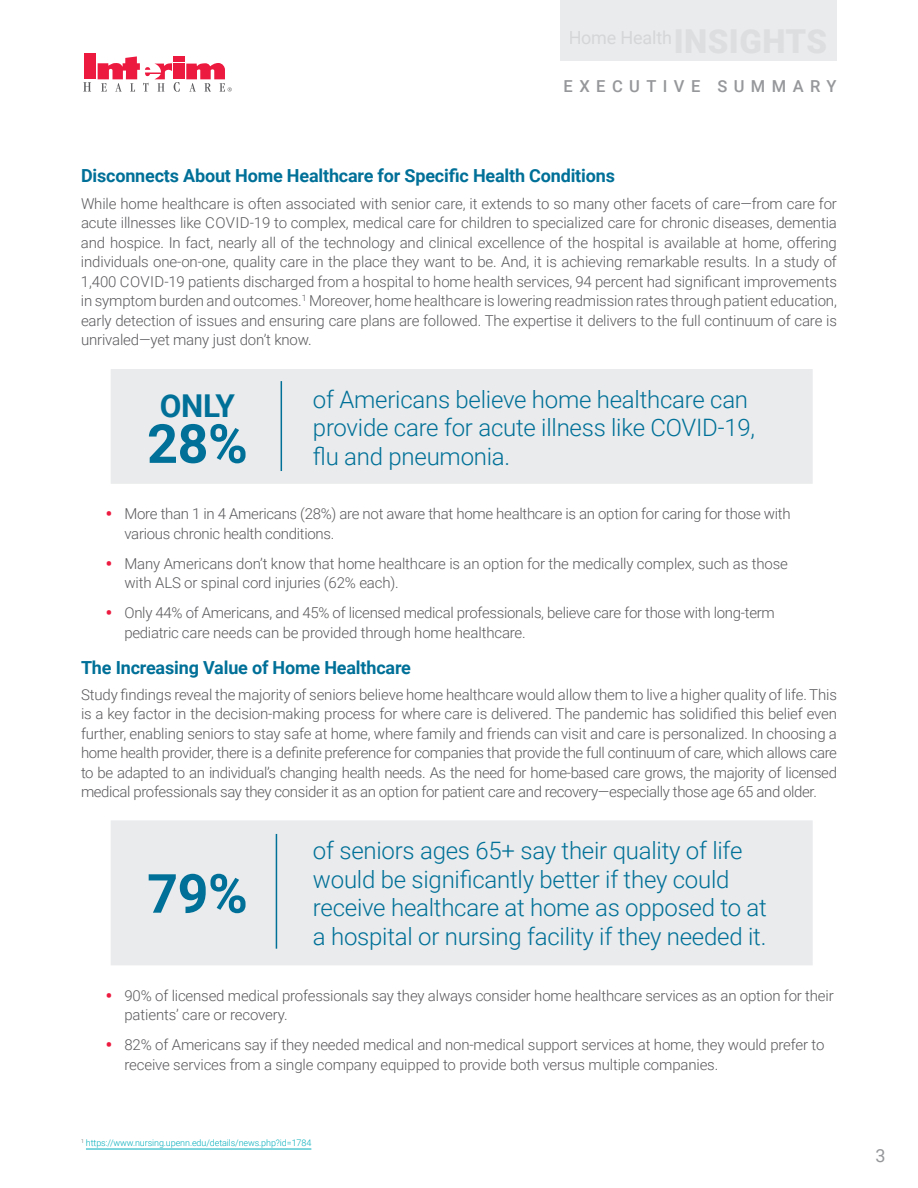
<style>
.page{position:relative;width:918px;height:1188px;background:#fff}
.page>*{position:absolute;margin:0;border:0;box-sizing:border-box;transform-origin:0 0}
.t1{font:700 54px "Roboto";color:#007098}
.t2{font:700 31.5px "Roboto";color:#007098}
.t3{font:300 24px/28.8px "Roboto";letter-spacing:-.01em;color:#007098}
.t4{font:700 18px "Roboto";letter-spacing:-.01em;color:#007098}
.t5{font:18px "Roboto";color:#95979a}
.t6{font:500 16.5px "Roboto";letter-spacing:.39em;color:#95979a}
.t7{font:300 15px/19.5px "Roboto";letter-spacing:-.01em;color:#5a5a5d}
.t8{font:300 9px "Roboto";letter-spacing:-.01em;color:#00adbb}
.s1{font-size:24px;color:#ed1a40}
</style>
<div class="page">
<div style="left:84px;top:53px;width:12px;height:26px;background:#ed1a40"></div>
<div style="left:174px;top:64px;width:11px;height:15px;background:#ed1a40"></div>
<div style="left:174px;top:56px;width:11px;height:6px;background:#ed1a40"></div>
<svg style="left:83px;top:82px;width:8px;height:10px"></svg>
<svg style="left:98px;top:56px;width:82px;height:36px"></svg>
<svg style="left:186px;top:63px;width:46px;height:29px"></svg>
<div style="left:111px;top:820px;width:702px;height:145px;background:#e9ebec"></div>
<hr style="left:276px;top:834px;width:1px;height:115px;background:#007098">
<div style="left:111px;top:369px;width:702px;height:115px;background:#e9ebec"></div>
<hr style="left:281px;top:381px;width:1px;height:90px;background:#007098">
<hr style="left:86px;top:1149px;width:225px;height:1px;background:#00adbb">
<div style="left:560px;top:0;width:277px;height:61px;background:#e9ebec"></div>
<p class="t6" style="left:564px;top:75px;width:275px">EXECUTIVE SUMMARY</p>
<p class="t4" style="left:81px;top:163px;width:535px">Disconnects About Home Healthcare for Specific Health Conditions</p>
<p class="t7" style="left:81px;top:193px;width:758px;text-align:justify">While home healthcare is often associated with senior care, it extends to so many other facets of care—from care for acute illnesses like COVID-19 to complex, medical care for children to specialized care for chronic diseases, dementia and hospice. In fact, nearly all of the technology and clinical excellence of the hospital is available at home, offering individuals one-on-one, quality care in the place they want to be. And, it is achieving remarkable results. In a study of 1,400 COVID-19 patients discharged from a hospital to home health services, 94 percent had significant improvements in symptom burden and outcomes.<sup>1</sup> Moreover, home healthcare is lowering readmission rates through patient education, early detection of issues and ensuring care plans are followed. The expertise it delivers to the full continuum of care is unrivaled—yet many just don’t know.</p>
<h2 class="t2" style="left:160px;top:384px;width:77px">ONLY</h2>
<h1 class="t1" style="left:147px;top:406px;width:102px">28%</h1>
<h3 class="t3" style="left:313px;top:384px;width:444px">of Americans believe home healthcare can provide care for acute illness like COVID-19, flu and pneumonia.</h3>
<p class="t7" style="left:125px;top:503px;width:668px;text-indent:-20px"><span class="s1">•</span> More than 1 in 4 Americans (28%) are not aware that home healthcare is an option for caring for those with various chronic health conditions.</p>
<p class="t7" style="left:125px;top:553px;width:665px;text-indent:-20px"><span class="s1">•</span> Many Americans don’t know that home healthcare is an option for the medically complex, such as those with ALS or spinal cord injuries (62% each).</p>
<p class="t7" style="left:124px;top:602px;width:652px;text-indent:-19px"><span class="s1">•</span> Only 44% of Americans, and 45% of licensed medical professionals, believe care for those with long-term pediatric care needs can be provided through home healthcare.</p>
<p class="t4" style="left:81px;top:655px;width:332px">The Increasing Value of Home Healthcare</p>
<p class="t7" style="left:81px;top:684px;width:758px;text-align:justify">Study findings reveal the majority of seniors believe home healthcare would allow them to live a higher quality of life. This is a key factor in the decision-making process for where care is delivered. The pandemic has solidified this belief even further, enabling seniors to stay safe at home, where family and friends can visit and care is personalized. In choosing a home health provider, there is a definite preference for companies that provide the full continuum of care, which allows care to be adapted to an individual’s changing health needs. As the need for home-based care grows, the majority of licensed medical professionals say they consider it as an option for patient care and recovery—especially those age 65 and older.</p>
<h1 class="t1" style="left:147px;top:856px;width:102px">79%</h1>
<h3 class="t3" style="left:313px;top:835px;width:455px">of seniors ages 65+ say their quality of life would be significantly better if they could receive healthcare at home as opposed to at a hospital or nursing facility if they needed it.</h3>
<p class="t7" style="left:125px;top:985px;width:711px;text-indent:-20px"><span class="s1">•</span> 90% of licensed medical professionals say they always consider home healthcare services as an option for their patients’ care or recovery.</p>
<p class="t7" style="left:125px;top:1034px;width:701px;text-indent:-20px"><span class="s1">•</span> 82% of Americans say if they needed medical and non-medical support services at home, they would prefer to receive services from a single company equipped to provide both versus multiple companies.</p>
<p class="t8" style="left:81px;top:1137px;width:232px"><sup>1</sup> https://www.nursing.upenn.edu/details/news.php?id=1784</p>
<p class="t5" style="left:876px;top:1143px;width:12px">3</p>
</div>
